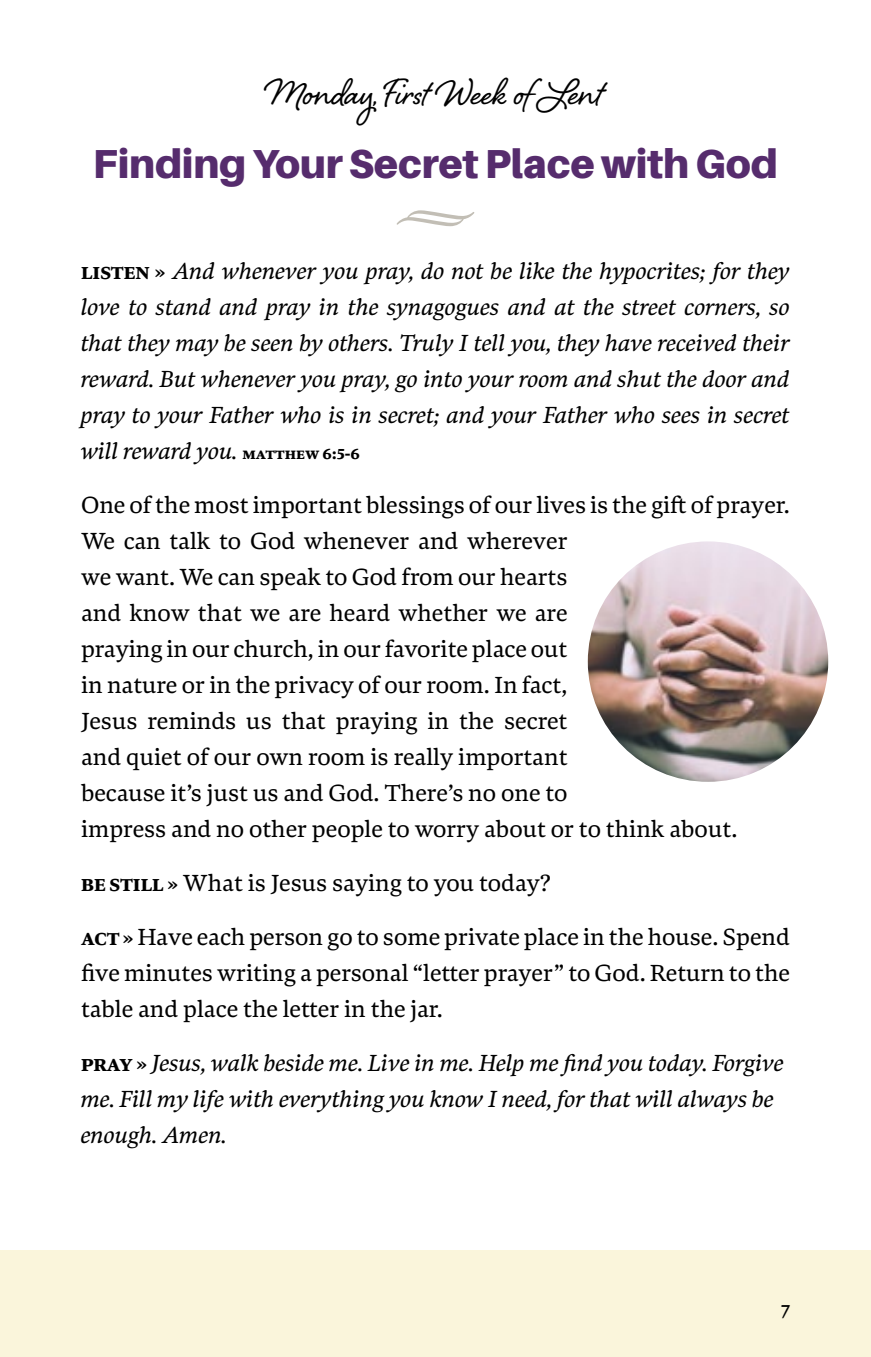
<style>
.page{position:relative;width:871px;height:1357px;background:#fff}
.page>*{position:absolute;margin:0;border:0;box-sizing:border-box;transform-origin:0 0}
.t1{font:47.25px "Shelby";color:#000}
.t2{font:900 40.5px "Aileron";letter-spacing:-.005em;color:#562c6d}
.t3{font:24.3px/36px "Bennet Text Two";color:#000}
.t4{font:italic 24.3px/36px "Bennet Text Two";color:#000;text-align:justify}
.t5{font:20.25px "Bennet Text Two";color:#000}
.s1{font-family:"Bennet Text Four";font-weight:700;font-style:normal;font-size:18px}
.s2{font-family:"Bennet Text Four";font-weight:700;font-style:normal;font-size:15.75px}
.s3{font-family:"Bennet Text Four";font-weight:700;font-size:18px}
</style>
<div class="page">
<div style="left:0;top:1250px;width:871px;height:107px;background:#faf5db"></div>
<svg style="left:397px;top:210px;width:77px;height:16px"></svg>
<img style="left:588px;top:541px;width:240px;height:241px;border-radius:120px">
<h1 class="t1" style="left:266px;top:60px;width:337px">Monday, First Week ofLent</h1>
<h2 class="t2" style="left:93px;top:140px;width:686px">Finding Your Secret Place with God</h2>
<p class="t4" style="left:81px;top:253px;width:710px"><span class="s1">LISTEN »</span> And whenever you pray, do not be like the hypocrites; for they love to stand and pray in the synagogues and at the street corners, so that they may be seen by others. Truly I tell you, they have received their reward. But whenever you pray, go into your room and shut the door and pray to your Father who is in secret; and your Father who sees in secret will reward you. <span class="s2">Matthew 6:5-6</span></p>
<p class="t3" style="left:81px;top:487px;width:710px">One of the most important blessings of our lives is the gift of prayer.<br>We can talk to God whenever and wherever<br>we want. We can speak to God from our hearts<br>and know that we are heard whether we are<br>praying in our church, in our favorite place out<br>in nature or in the privacy of our room. In fact,<br>Jesus reminds us that praying in the secret<br>and quiet of our own room is really important<br>because it’s just us and God. There’s no one to<br>impress and no other people to worry about or to think about.</p>
<p class="t3" style="left:81px;top:865px;width:472px"><span class="s3">BE STILL »</span> What is Jesus saying to you today?</p>
<p class="t3" style="left:81px;top:919px;width:710px;text-align:justify"><span class="s3">ACT »</span> Have each person go to some private place in the house. Spend five minutes writing a personal “letter prayer” to God. Return to the table and place the letter in the jar.</p>
<p class="t4" style="left:81px;top:1045px;width:704px;text-align:left"><span class="s1">PRAY »</span> Jesus, walk beside me. Live in me. Help me find you today. Forgive me. Fill my life with everything you know I need, for that will always be enough. Amen.</p>
<p class="t5" style="left:781px;top:1298px;width:10px">7</p>
</div>
